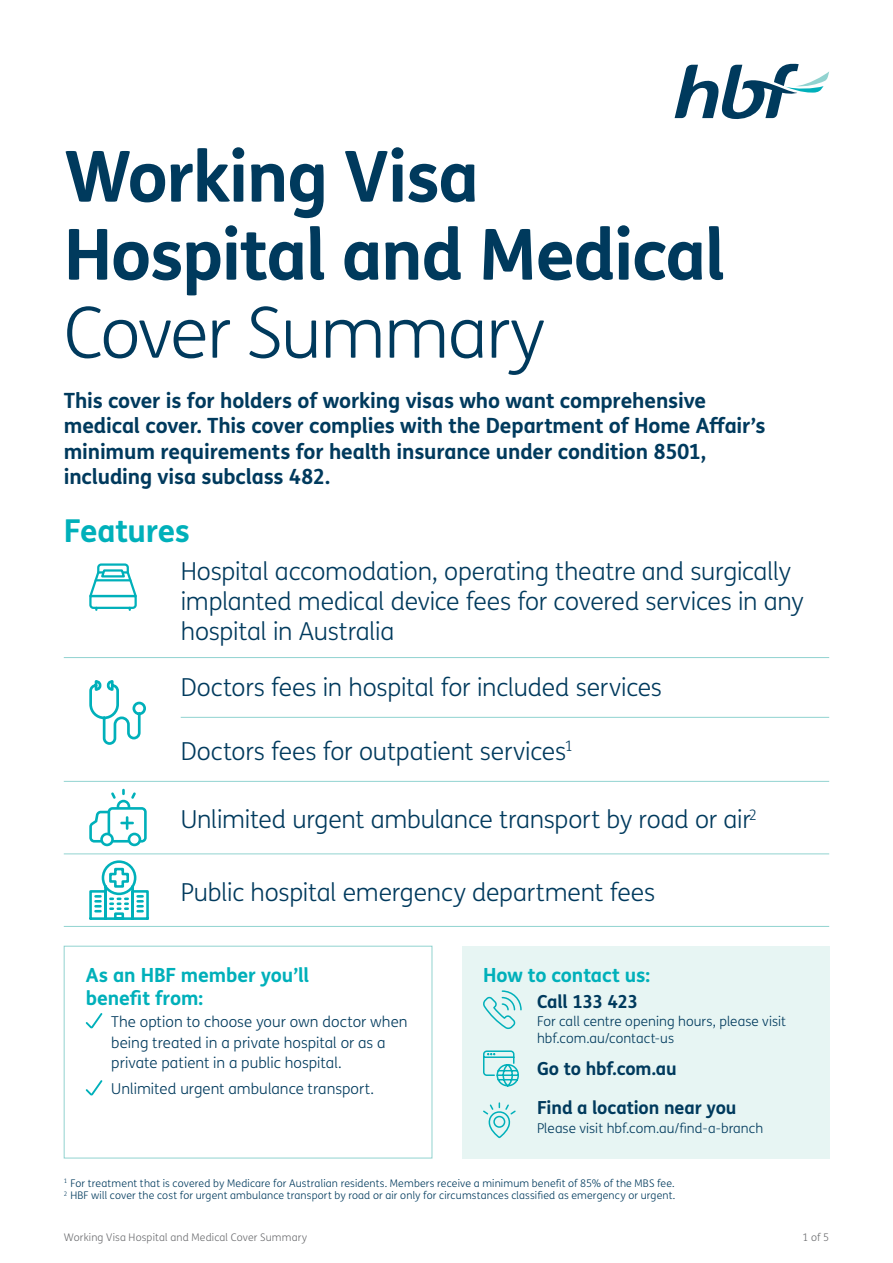
<style>
.page{position:relative;width:893px;height:1263px;background:#fff}
.page>*{position:absolute;margin:0;border:0;box-sizing:border-box;transform-origin:0 0}
.H1_Title{font:700 70.5px/78px "FS Me Pro";letter-spacing:-.02em;color:#003a5d}
.H2_Header{font:700 31.5px "FS Me Pro";letter-spacing:-.01em;color:#00b0ba}
.P_Feature_Copy_16pt{font:300 24.75px/30px "FS Me Pro";letter-spacing:-.01em;color:#003a5d}
.PS_Intro{font:700 21px/25.5px "FS Me Pro";letter-spacing:-.01em;color:#003a5d}
.Sub_1{font:700 19.5px/22.5px "FS Me Pro";letter-spacing:-.005em;color:#00b0ba}
.t1{font:700 18px "FS Me Pro";letter-spacing:-.01em;color:#003a5d}
.t2{font:700 18px "FS Me Pro";letter-spacing:-.03em;color:#003a5d}
.PS_Copy_10_13{font:300 15px/20.2px "FS Me Pro";color:#003a5d}
.PS_Copy_9_12{font:300 13.5px/16.5px "FS Me Pro";letter-spacing:.005em;color:#003a5d}
.PS_Footnote_Text{font:300 10.5px "FS Me Pro";letter-spacing:.015em;color:#003a5d}
.t3{font:300 10.5px "FS Me Pro";letter-spacing:.015em;color:#6d6e71}
.s1{font-weight:300}
</style>
<div class="page">
<svg style="left:675px;top:63px;width:154px;height:56px"></svg>
<hr style="left:64px;top:657px;width:765px;height:1px;background:#91d3d0">
<hr style="left:181px;top:717px;width:648px;height:1px;background:#91d3d0">
<hr style="left:64px;top:781px;width:765px;height:1px;background:#91d3d0">
<hr style="left:64px;top:853px;width:765px;height:1px;background:#91d3d0">
<hr style="left:64px;top:926px;width:765px;height:1px;background:#91d3d0">
<svg style="left:89px;top:563px;width:48px;height:48px"></svg>
<svg style="left:89px;top:680px;width:57px;height:65px"></svg>
<svg style="left:89px;top:789px;width:58px;height:57px"></svg>
<svg style="left:89px;top:860px;width:60px;height:60px"></svg>
<svg style="left:86px;top:1013px;width:16px;height:15px"></svg>
<svg style="left:86px;top:1080px;width:16px;height:15px"></svg>
<div style="left:64px;top:946px;width:368px;height:212px;border:1px solid #91d3d0"></div>
<div style="left:462px;top:946px;width:368px;height:212px;background:#e7f5f3"></div>
<svg style="left:483px;top:990px;width:39px;height:40px"></svg>
<svg style="left:483px;top:1050px;width:36px;height:37px"></svg>
<svg style="left:483px;top:1102px;width:33px;height:37px"></svg>
<h1 class="H1_Title" style="left:64px;top:134px;width:663px">Working Visa<br>Hospital and Medical<br><span class="s1">Cover Summary</span></h1>
<p class="PS_Intro" style="left:64px;top:386px;width:703px">This cover is for holders of working visas who want comprehensive medical cover. This cover complies with the Department of Home Affair’s minimum requirements for health insurance under condition 8501, including visa subclass 482.</p>
<h2 class="H2_Header" style="left:64px;top:506px;width:128px">Features</h2>
<p class="P_Feature_Copy_16pt" style="left:181px;top:556px;width:624px">Hospital accomodation, operating theatre and surgically implanted medical device fees for covered services in any hospital in Australia</p>
<p class="P_Feature_Copy_16pt" style="left:181px;top:671px;width:483px">Doctors fees in hospital for included services</p>
<p class="P_Feature_Copy_16pt" style="left:181px;top:735px;width:394px">Doctors fees for outpatient services<sup>1</sup></p>
<p class="P_Feature_Copy_16pt" style="left:181px;top:804px;width:578px">Unlimited urgent ambulance transport by road or air<sup>2</sup></p>
<p class="P_Feature_Copy_16pt" style="left:181px;top:876px;width:476px">Public hospital emergency department fees</p>
<p class="Sub_1" style="left:86px;top:963px;width:225px">As an HBF member you’ll benefit from:</p>
<p class="PS_Copy_10_13" style="left:111px;top:1011px;width:298px">The option to choose your own doctor when being treated in a private hospital or as a private patient in a public hospital.</p>
<p class="PS_Copy_10_13" style="left:111px;top:1079px;width:264px">Unlimited urgent ambulance transport.</p>
<p class="Sub_1" style="left:483px;top:962px;width:169px">How to contact us:</p>
<p class="t2" style="left:537px;top:987px;width:103px">Call 133 423</p>
<p class="PS_Copy_9_12" style="left:537px;top:1013px;width:251px">For call centre opening hours, please visit hbf.com.au/contact-us</p>
<p class="t1" style="left:537px;top:1055px;width:141px">Go to hbf.com.au</p>
<p class="t1" style="left:537px;top:1094px;width:201px">Find a location near you</p>
<p class="PS_Copy_9_12" style="left:537px;top:1119px;width:228px">Please visit hbf.com.au/find-a-branch</p>
<p class="PS_Footnote_Text" style="left:64px;top:1176px;width:612px"><sup>1</sup> For treatment that is covered by Medicare for Australian residents. Members receive a minimum benefit of 85% of the MBS fee.</p>
<p class="PS_Footnote_Text" style="left:64px;top:1188px;width:613px"><sup>2</sup> HBF will cover the cost for urgent ambulance transport by road or air only for circumstances classified as emergency or urgent.</p>
<p class="t3" style="left:64px;top:1230px;width:245px">Working Visa Hospital and Medical Cover Summary</p>
<p class="t3" style="left:802px;top:1230px;width:28px">1 of 5</p>
</div>
